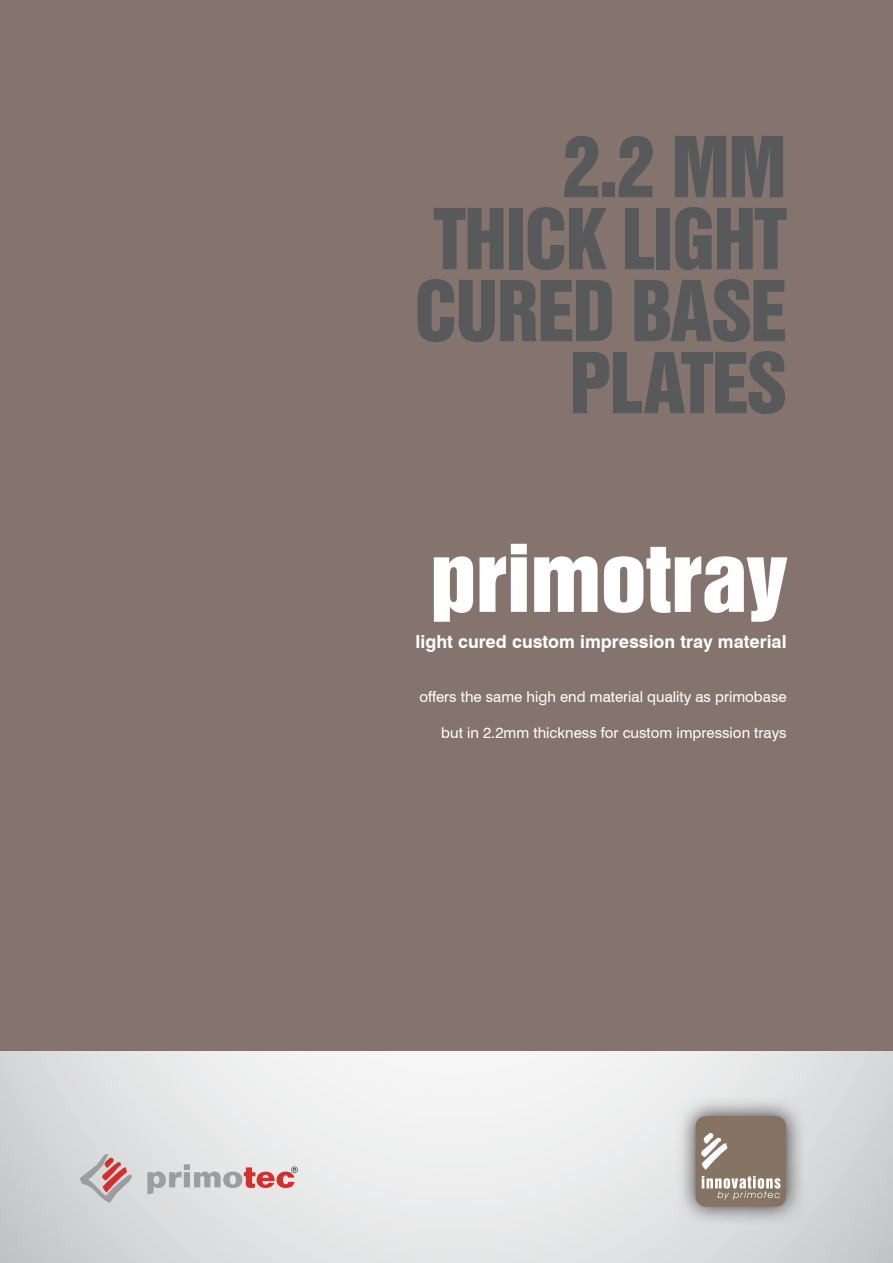
<style>
.page{position:relative;width:893px;height:1263px;background:#fff}
.page>*{position:absolute;margin:0;border:0;box-sizing:border-box;transform-origin:0 0}
.t1{font:85.05px "Swiss 921 BT Regular A";letter-spacing:-.01em;color:#fff;scale:1.11 1}
.t2{font:76.5px/72px "Swiss 921 BT Regular A";letter-spacing:-.02em;color:#57595b;text-align:right}
.t3{font:700 18px "Swiss 721 BT";color:#fff}
.t4{font:15px "Swiss 721 BT";color:#fff}
</style>
<div class="page">
<svg style="left:0;top:1050px;width:893px;height:213px"></svg>
<div style="left:0;top:0;width:893px;height:1050px;background:#85746d"></div>
<svg style="left:79px;top:1153px;width:54px;height:50px;background:#cbb6b7"></svg>
<svg style="left:147px;top:1164px;width:151px;height:30px;background:#d0bebf"></svg>
<img style="left:675px;top:1096px;width:129px;height:128px">
<svg style="left:695px;top:1116px;width:91px;height:91px;background:#948476"></svg>
<h2 class="t2" style="left:415px;top:130px;width:374px">2.2 MM<br>THICK LIGHT<br>CURED BASE<br>PLATES</h2>
<h1 class="t1" style="left:430px;top:523px;width:323px">primotray</h1>
<p class="t3" style="left:416px;top:631px;width:373px">light cured custom impression tray material</p>
<p class="t4" style="left:419px;top:688px;width:369px">offers the same high end material quality as primobase</p>
<p class="t4" style="left:441px;top:724px;width:347px">but in 2.2mm thickness for custom impression trays</p>
</div>
